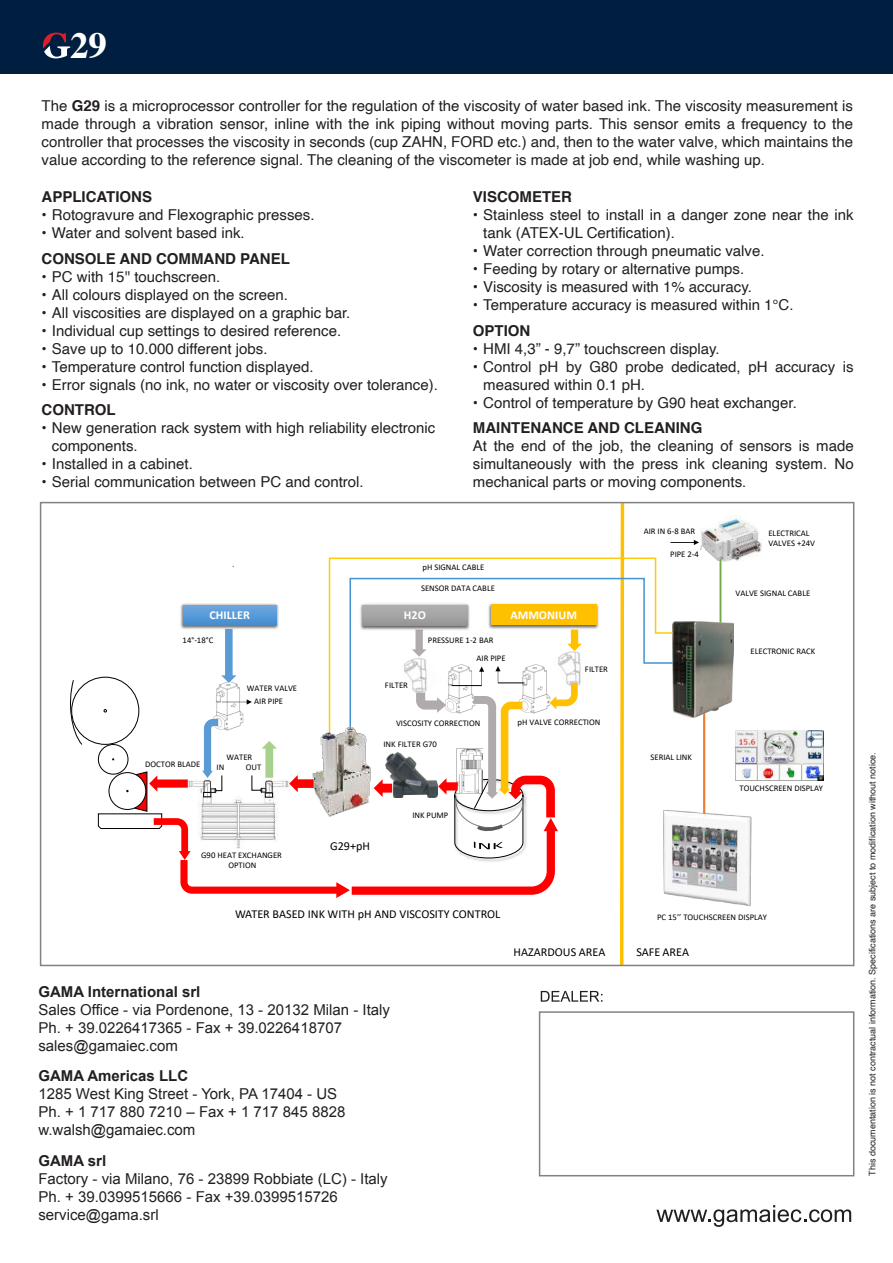
<style>
.page{position:relative;width:893px;height:1263px;background:#fff}
.page>*{position:absolute;margin:0;border:0;box-sizing:border-box;transform-origin:0 0}
.t1{font:700 36.75px "Times";color:#fff}
.t2{font:15px/18px "Helvetica";color:#231f20}
.t3{font:15px/18px "Arial";color:#231f20}
.t4{font:700 15px "Helvetica";color:#231f20}
.t5{font:700 15px "Arial";color:#231f20}
.t6{font:12.15px "Calibri";color:#000}
.t7{font:700 12.15px "Calibri";color:#fff}
.t8{font:9px "Helvetica";color:#231f20}
.t9{font:8.7px/10.4px "Calibri";letter-spacing:.005em;color:#000}
.s1{font-weight:700}
</style>
<div class="page">
<div style="left:0;top:0;width:893px;height:73px;background:#001f40"></div>
<svg style="left:541px;top:991px;width:61px;height:11px"></svg>
<div style="left:539px;top:1011px;width:315px;height:165px;border:2px solid #808285"></div>
<svg style="left:656px;top:1205px;width:195px;height:22px"></svg>
<svg style="left:620px;top:505px;width:5px;height:458px"></svg>
<img style="left:180px;top:603px;width:99px;height:26px">
<img style="left:198px;top:603px;width:63px;height:26px">
<svg style="left:183px;top:605px;width:93px;height:21px;background:#5899d6"></svg>
<svg style="left:670px;top:540px;width:29px;height:5px"></svg>
<hr style="left:703px;top:704px;width:2px;height:112px;background:#ed7d31">
<img style="left:663px;top:805px;width:89px;height:102px">
<img style="left:736px;top:730px;width:88px;height:50px">
<svg style="left:70px;top:629px;width:488px;height:269px"></svg>
<hr style="left:719px;top:557px;width:2px;height:78px;background:#70ad47">
<img style="left:674px;top:622px;width:59px;height:95px">
<img style="left:385px;top:753px;width:52px;height:44px">
<img style="left:307px;top:723px;width:68px;height:98px">
<img style="left:701px;top:516px;width:61px;height:46px">
<div style="left:40px;top:502px;width:814px;height:464px;border:2px solid #808285"></div>
<svg style="left:43px;top:33px;width:27px;height:25px"></svg>
<svg style="left:328px;top:557px;width:346px;height:176px"></svg>
<h1 class="t1" style="left:70px;top:10px;width:38px">29</h1>
<p class="t2" style="left:42px;top:98px;width:813px;text-align:justify">The <span class="s1">G29</span> is a microprocessor controller for the regulation of the viscosity of water based ink. The viscosity measurement is made through a vibration sensor, inline with the ink piping without moving parts. This sensor emits a frequency to the controller that processes the viscosity in seconds (cup ZAHN, FORD etc.) and, then to the water valve, which maintains the value according to the reference signal. The cleaning of the viscometer is made at job end, while washing up.</p>
<p class="t4" style="left:42px;top:185px;width:112px">APPLICATIONS</p>
<p class="t2" style="left:42px;top:206px;width:274px">• Rotogravure and Flexographic presses.</p>
<p class="t2" style="left:42px;top:224px;width:205px">• Water and solvent based ink.</p>
<p class="t4" style="left:42px;top:246px;width:250px">CONSOLE AND COMMAND PANEL</p>
<p class="t2" style="left:42px;top:268px;width:180px">• PC with 15'' touchscreen.</p>
<p class="t2" style="left:42px;top:286px;width:248px">• All colours displayed on the screen.</p>
<p class="t2" style="left:42px;top:304px;width:310px">• All viscosities are displayed on a graphic bar.</p>
<p class="t2" style="left:42px;top:322px;width:301px">• Individual cup settings to desired reference.</p>
<p class="t2" style="left:42px;top:340px;width:228px">• Save up to 10.000 different jobs.</p>
<p class="t2" style="left:42px;top:358px;width:274px">• Temperature control function displayed.</p>
<p class="t2" style="left:42px;top:376px;width:398px">• Error signals (no ink, no water or viscosity over tolerance).</p>
<p class="t4" style="left:42px;top:398px;width:76px">CONTROL</p>
<p class="t2" style="left:52px;top:419px;width:385px;text-indent:-10px">• New generation rack system with high reliability electronic components.</p>
<p class="t2" style="left:42px;top:455px;width:153px">• Installed in a cabinet.</p>
<p class="t2" style="left:42px;top:473px;width:324px">• Serial communication between PC and control.</p>
<p class="t4" style="left:473px;top:185px;width:101px">VISCOMETER</p>
<p class="t2" style="left:483px;top:206px;width:372px;text-indent:-10px">• Stainless steel to install in a danger zone near the ink tank (ATEX-UL Certification).</p>
<p class="t2" style="left:473px;top:242px;width:293px">• Water correction through pneumatic valve.</p>
<p class="t2" style="left:473px;top:260px;width:273px">• Feeding by rotary or alternative pumps.</p>
<p class="t2" style="left:473px;top:278px;width:281px">• Viscosity is measured with 1% accuracy.</p>
<p class="t2" style="left:473px;top:296px;width:322px">• Temperature accuracy is measured within 1°C.</p>
<p class="t4" style="left:473px;top:318px;width:59px">OPTION</p>
<p class="t2" style="left:473px;top:340px;width:248px">• HMI 4,3” - 9,7” touchscreen display.</p>
<p class="t2" style="left:483px;top:358px;width:372px;text-indent:-10px">• Control pH by G80 probe dedicated, pH accuracy is measured within 0.1 pH.</p>
<p class="t2" style="left:473px;top:394px;width:325px">• Control of temperature by G90 heat exchanger.</p>
<p class="t4" style="left:473px;top:416px;width:231px">MAINTENANCE AND CLEANING</p>
<p class="t2" style="left:473px;top:437px;width:382px;text-align:justify">At the end of the job, the cleaning of sensors is made simultaneously with the press ink cleaning system. No mechanical parts or moving components.</p>
<p class="t7" style="left:210px;top:606px;width:42px">%!&amp;''()</p>
<p class="t9" style="left:183px;top:635px;width:32px">90C394C*</p>
<p class="t9" style="left:247px;top:683px;width:52px">&gt;%+"#'-%&amp;-"</p>
<p class="t9" style="left:254px;top:696px;width:31px">%$#'7$7"</p>
<p class="t9" style="left:145px;top:758px;width:57px">6,*+,#'5&amp;%6"</p>
<p class="t9" style="left:227px;top:752px;width:27px">&gt;%+"#</p>
<p class="t9" style="left:201px;top:849px;width:82px;text-align:center">:?='@"%+'"A*@%(:"# ,7+$,(</p>
<p class="t9" style="left:422px;top:562px;width:64px">B@'!$:(%&amp;'*%5&amp;"</p>
<p class="t9" style="left:421px;top:582px;width:75px">!"(!,#'6%+%'*%5&amp;"</p>
<p class="t7" style="left:404px;top:606px;width:26px">!"#$</p>
<p class="t9" style="left:428px;top:635px;width:67px">7#"!!8#"'93/'5%#</p>
<p class="t7" style="left:510px;top:606px;width:68px">*++#,&amp;-+</p>
<p class="t9" style="left:385px;top:680px;width:25px">;$&amp;+"#</p>
<p class="t9" style="left:477px;top:653px;width:31px">%$#'7$7"</p>
<p class="t9" style="left:396px;top:717px;width:88px">-$!*,!$+1'*,##"*+$,('</p>
<p class="t9" style="left:383px;top:738px;width:55px">$()';$&amp;+"#':&lt;=</p>
<p class="t9" style="left:585px;top:664px;width:25px">;$&amp;+"#</p>
<p class="t9" style="left:518px;top:717px;width:86px">B@'-%&amp;-"'*,##"*+$,('</p>
<p class="t6" style="left:330px;top:837px;width:44px">:/?.B@'</p>
<p class="t9" style="left:412px;top:809px;width:38px">$()'78D7</p>
<p class="t9" style="left:644px;top:526px;width:53px">%$#'$('234'5%#</p>
<p class="t9" style="left:670px;top:548px;width:30px">7$7"'/30</p>
<p class="t9" style="left:650px;top:752px;width:43px">!"#$%&amp;'&amp;$()</p>
<p class="t9" style="left:768px;top:528px;width:48px">"&amp;"*+#$*%&amp;' -%&amp;-"!'./0-</p>
<p class="t9" style="left:736px;top:587px;width:76px">-%&amp;-"'!$:(%&amp;'*%5&amp;"</p>
<p class="t9" style="left:751px;top:646px;width:66px">"&amp;"*+#,($*'#%*)</p>
<p class="t9" style="left:739px;top:783px;width:85px">+,8*@!*#""('6$!7&amp;%1</p>
<p class="t6" style="left:235px;top:905px;width:267px">&gt;%+"#'5%!"6'$()'&gt;$+@'B@'%(6'-$!*,!$+1'*,(+#,&amp;</p>
<p class="t9" style="left:657px;top:911px;width:111px">7*'9EFF'+,8*@!*#""('6$!7&amp;%1</p>
<p class="t5" style="left:38px;top:981px;width:163px">GAMA International srl</p>
<p class="t3" style="left:38px;top:1000px;width:353px">Sales Office - via Pordenone, 13 - 20132 Milan - Italy<br>Ph. + 39.0226417365 - Fax + 39.0226418707 sales@gamaiec.com</p>
<p class="t5" style="left:38px;top:1066px;width:151px">GAMA Americas LLC</p>
<p class="t3" style="left:38px;top:1085px;width:308px">1285 West King Street - York, PA 17404 - US<br>Ph. + 1 717 880 7210 – Fax + 1 717 845 8828 w.walsh@gamaiec.com</p>
<p class="t5" style="left:38px;top:1151px;width:69px">GAMA srl</p>
<p class="t3" style="left:38px;top:1170px;width:351px">Factory - via Milano, 76 - 23899 Robbiate (LC) - Italy<br>Ph. + 39.0399515666 - Fax +39.0399515726 service@gama.srl</p>
<p class="t6" style="left:514px;top:943px;width:96px">@%G%#6,8!'%#"%'</p>
<p class="t6" style="left:636px;top:943px;width:54px">!%;" %#"%</p>
<p class="t8" style="left:865px;top:1176px;width:425px;rotate:-90deg">This documentation is not contractual information. Specifications are subject to modification without notice.</p>
</div>
